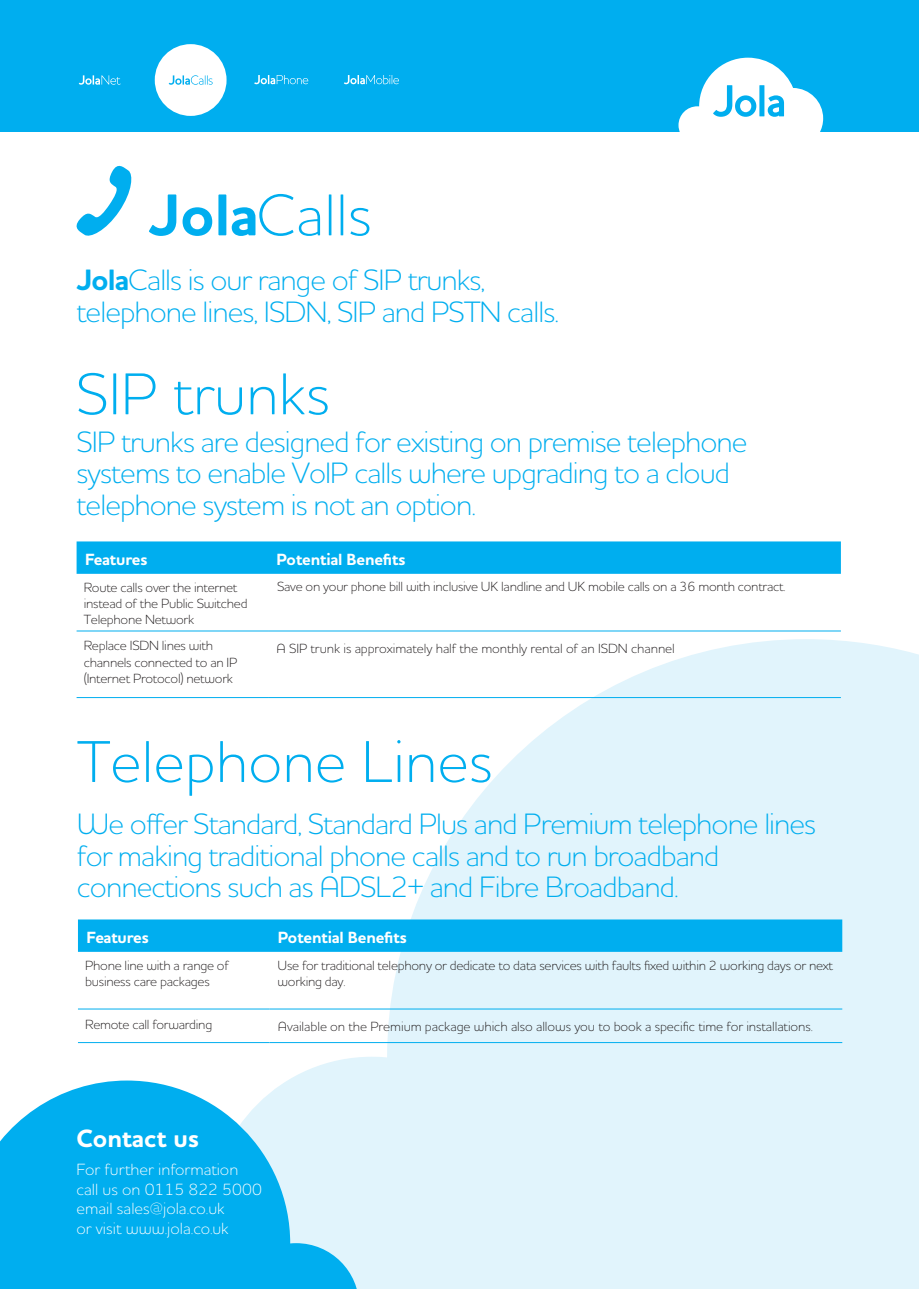
<style>
.page{position:relative;width:919px;height:1289px;background:#fff}
.page>*{position:absolute;margin:0;border:0;box-sizing:border-box;transform-origin:0 0}
.t1{font:300 60px "Houschka Pro";color:#00aeef}
.t2{font:300 30px/31.5px "Houschka Pro";letter-spacing:-.03em;color:#00aeef}
.t3{font:700 25.5px "Houschka Pro";color:#fff}
.t4{font:300 16.5px/19.5px "Houschka Pro";color:#fff}
.t5{font:700 16.5px "Houschka Pro";letter-spacing:-.01em;color:#fff}
.t6{font:300 13.5px/16.2px "Houschka Pro";letter-spacing:-.02em;color:#231f20}
.s1{font-weight:700}
</style>
<div class="page">
<div style="left:1px;top:0;width:917px;height:132px;background:#00aeef"></div>
<svg style="left:678px;top:58px;width:145px;height:74px"></svg>
<svg style="left:155px;top:44px;width:71px;height:72px"></svg>
<svg style="left:344px;top:75px;width:55px;height:9px"></svg>
<svg style="left:254px;top:75px;width:54px;height:9px"></svg>
<svg style="left:79px;top:75px;width:42px;height:10px"></svg>
<svg style="left:210px;top:639px;width:708px;height:649px;fill:#e1f4fc"></svg>
<svg style="left:0;top:1080px;width:359px;height:208px;background:#3fc1f2"></svg>
<svg style="left:76px;top:165px;width:56px;height:71px"></svg>
<div style="left:77px;top:541px;width:763px;height:33px;background:#00aeef"></div>
<hr style="left:77px;top:630px;width:191px;height:1px;background:#00aeef">
<hr style="left:268px;top:630px;width:572px;height:1px;background:#00aeef">
<hr style="left:77px;top:697px;width:191px;height:1px;background:#00aeef">
<hr style="left:268px;top:697px;width:572px;height:1px;background:#00aeef">
<div style="left:78px;top:919px;width:764px;height:32px;background:#00aeef"></div>
<hr style="left:78px;top:1008px;width:191px;height:1px;background:#00aeef">
<hr style="left:269px;top:1008px;width:573px;height:1px;background:#00aeef">
<hr style="left:78px;top:1042px;width:191px;height:1px;background:#00aeef">
<hr style="left:269px;top:1042px;width:573px;height:1px;background:#00aeef">
<h1 class="t1" style="left:148px;top:177px;width:225px"><span class="s1">Jola</span>Calls</h1>
<h2 class="t2" style="left:77px;top:264px;width:484px"><span class="s1">Jola</span>Calls is our range of SIP trunks, telephone lines, ISDN, SIP and PSTN calls.</h2>
<h1 class="t1" style="left:76px;top:355px;width:256px">SIP trunks</h1>
<h2 class="t2" style="left:77px;top:425px;width:672px">SIP trunks are designed for existing on premise telephone systems to enable VoIP calls where upgrading to a cloud telephone system is not an option.</h2>
<p class="t5" style="left:85px;top:549px;width:64px">Features</p>
<p class="t5" style="left:276px;top:549px;width:130px">Potential Benefits</p>
<p class="t6" style="left:84px;top:579px;width:165px">Route calls over the internet instead of the Public Switched<br>Telephone Network</p>
<p class="t6" style="left:84px;top:637px;width:155px">Replace ISDN lines with channels connected to an IP (Internet Protocol) network</p>
<p class="t6" style="left:277px;top:578px;width:510px">Save on your phone bill with inclusive UK landline and UK mobile calls on a 36 month contract.</p>
<p class="t6" style="left:276px;top:639px;width:400px">A SIP trunk is approximately half the monthly rental of an ISDN channel</p>
<h1 class="t1" style="left:77px;top:723px;width:417px">Telephone Lines</h1>
<h2 class="t2" style="left:77px;top:807px;width:740px">We offer Standard, Standard Plus and Premium telephone lines for making traditional phone calls and to run broadband connections such as ADSL2+ and Fibre Broadband.</h2>
<p class="t5" style="left:86px;top:927px;width:64px">Features</p>
<p class="t5" style="left:278px;top:927px;width:130px">Potential Benefits</p>
<p class="t6" style="left:85px;top:956px;width:145px">Phone line with a range of business care packages</p>
<p class="t6" style="left:85px;top:1015px;width:129px">Remote call forwarding</p>
<p class="t6" style="left:277px;top:956px;width:557px">Use for traditional telephony or dedicate to data services with faults fixed within 2 working days or next working day.</p>
<p class="t6" style="left:278px;top:1017px;width:536px">Available on the Premium package which also allows you to book a specific time for installations.</p>
<h3 class="t3" style="left:77px;top:1121px;width:124px">Contact us</h3>
<p class="t4" style="left:77px;top:1159px;width:187px">For further information call us on 0115 822 5000 email sales@jola.co.uk<br>or visit www.jola.co.uk</p>
</div>
